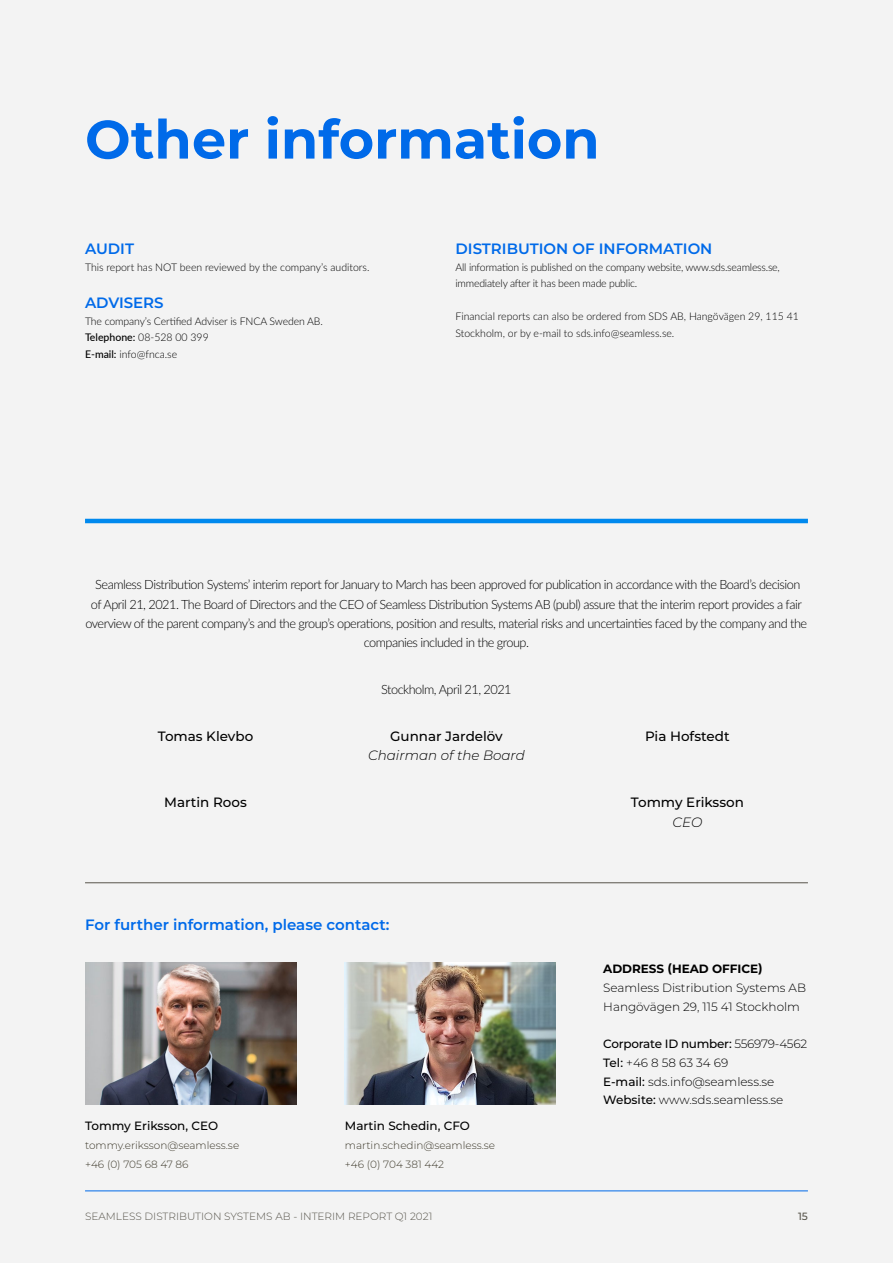
<style>
.page{position:relative;width:893px;height:1263px;background:#f3f3f3}
.page>*{position:absolute;margin:0;border:0;box-sizing:border-box;transform-origin:0 0}
.t1{font:700 54px "Montserrat";color:#006ae9}
.t2{font:600 15px "Montserrat";color:#006ae9}
.t3{font:500 13.5px "Montserrat";color:#000}
.t4{font:italic 300 13.5px "Montserrat";color:#000}
.t5{font:300 12.75px/19.2px "Lato";letter-spacing:-.04em;color:#000;text-align:center}
.t6{font:300 12px/18.8px "Montserrat";color:#000}
.t7{font:500 12px "Montserrat";color:#000}
.t8{font:700 12px "Montserrat";letter-spacing:-.005em;color:#000}
.t9{font:300 10.5px/16.5px "Lato";letter-spacing:-.01em;color:#000}
.t10{font:300 10.5px/19.2px "Montserrat";color:#3e3a2c}
.t11{font:300 10.5px "Montserrat";color:#57544b}
.t12{font:500 10.5px "Montserrat";color:#57544b}
.s1{font-weight:500}
</style>
<div class="page">
<hr style="left:85px;top:1190px;width:723px;height:1px;background:#006ae9">
<img style="left:85px;top:962px;width:211px;height:142px">
<img style="left:345px;top:962px;width:211px;height:142px">
<hr style="left:85px;top:882px;width:723px;height:1px;background:#57544b">
<hr style="left:85px;top:519px;width:723px;height:4px;background:#0089ee">
<h1 class="t1" style="left:85px;top:100px;width:516px">Other information</h1>
<p class="t2" style="left:85px;top:238px;width:51px">AUDIT</p>
<p class="t9" style="left:85px;top:258px;width:286px">This report has NOT been reviewed by the company’s auditors.</p>
<p class="t2" style="left:85px;top:292px;width:80px">ADVISERS</p>
<p class="t9" style="left:85px;top:312px;width:239px">The company’s Certified Adviser is FNCA Sweden AB.<br><span class="s1">Telephone:</span> 08-528 00 399<br><span class="s1">E-mail:</span> info@fnca.se</p>
<p class="t2" style="left:455px;top:238px;width:258px">DISTRIBUTION OF INFORMATION</p>
<p class="t9" style="left:455px;top:258px;width:326px">All information is published on the company website, www.sds.seamless.se, immediately after it has been made public.</p>
<p class="t9" style="left:455px;top:308px;width:345px">Financial reports can also be ordered from SDS AB, Hangövägen 29, 115 41<br>Stockholm, or by e-mail to sds.info@seamless.se.</p>
<p class="t5" style="left:85px;top:575px;width:723px">Seamless Distribution Systems’ interim report for January to March has been approved for publication in accordance with the Board’s decision<br>of April 21, 2021. The Board of Directors and the CEO of Seamless Distribution Systems AB (publ) assure that the interim report provides a fair overview of the parent company’s and the group’s operations, position and results, material risks and uncertainties faced by the company and the companies included in the group.</p>
<p class="t5" style="left:381px;top:679px;width:132px">Stockholm, April 21, 2021</p>
<p class="t3" style="left:158px;top:727px;width:97px">Tomas Klevbo</p>
<p class="t3" style="left:390px;top:727px;width:114px">Gunnar Jardelöv</p>
<p class="t4" style="left:368px;top:746px;width:158px">Chairman of the Board</p>
<p class="t3" style="left:645px;top:727px;width:86px">Pia Hofstedt</p>
<p class="t3" style="left:164px;top:793px;width:84px">Martin Roos</p>
<p class="t3" style="left:631px;top:793px;width:114px">Tommy Eriksson</p>
<p class="t4" style="left:672px;top:812px;width:31px">CEO</p>
<p class="t2" style="left:85px;top:914px;width:306px">For further information, please contact:</p>
<p class="t7" style="left:85px;top:1117px;width:135px">Tommy Eriksson, CEO</p>
<p class="t10" style="left:85px;top:1135px;width:156px">tommy.eriksson@seamless.se +46 (0) 705 68 47 86</p>
<p class="t7" style="left:345px;top:1117px;width:127px">Martin Schedin, CFO</p>
<p class="t10" style="left:345px;top:1135px;width:152px">martin.schedin@seamless.se +46 (0) 704 381 442</p>
<p class="t8" style="left:603px;top:960px;width:161px">ADDRESS (HEAD OFFICE)</p>
<p class="t6" style="left:603px;top:978px;width:204px">Seamless Distribution Systems AB<br>Hangövägen 29, 115 41 Stockholm</p>
<p class="t6" style="left:603px;top:1034px;width:205px"><span class="s1">Corporate ID number:</span> 556979-4562<br><span class="s1">Tel:</span> +46 8 58 63 34 69<br><span class="s1">E-mail:</span> sds.info@seamless.se<br><span class="s1">Website:</span> www.sds.seamless.se</p>
<p class="t11" style="left:85px;top:1209px;width:349px">SEAMLESS DISTRIBUTION SYSTEMS AB - INTERIM REPORT Q1 2021</p>
<p class="t12" style="left:798px;top:1209px;width:11px">15</p>
</div>
